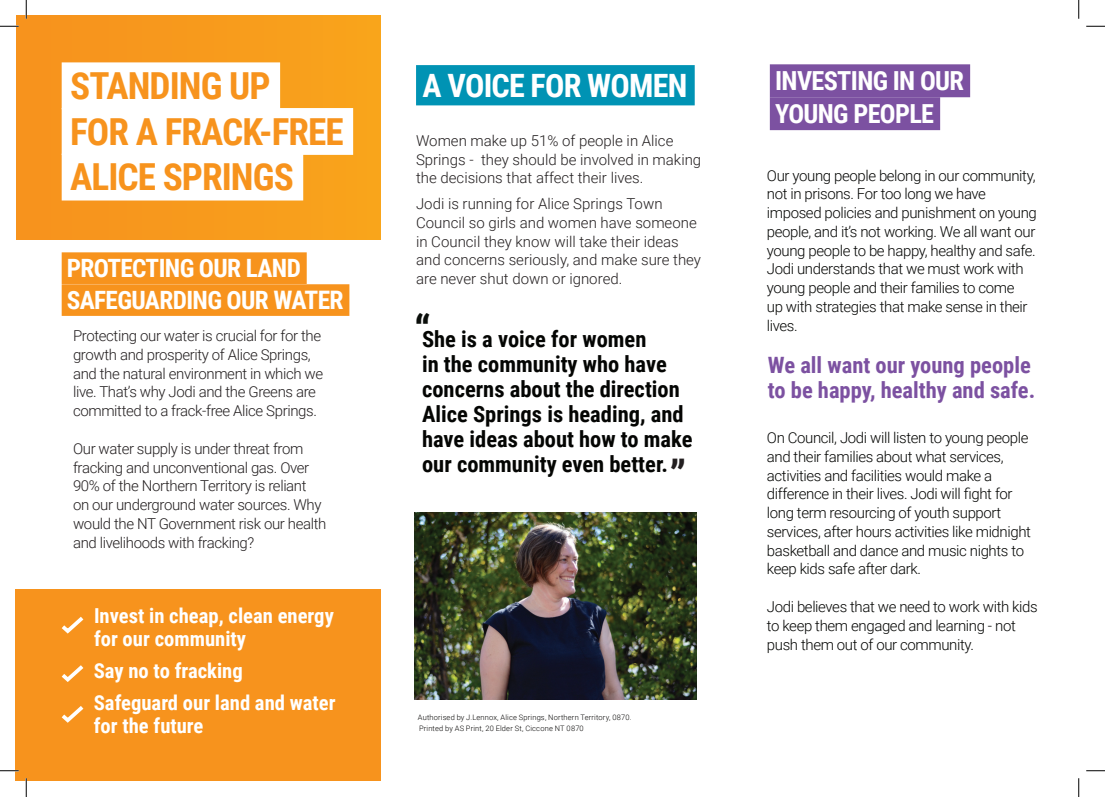
<style>
.page{position:relative;width:1105px;height:797px;background:#fff}
.page>*{position:absolute;margin:0;border:0;box-sizing:border-box;transform-origin:0 0}
.t1{font:700 43.12px "Roboto Condensed";color:#0a0e0a}
.t2{font:700 43.12px "Roboto Condensed";color:#231f20}
.t3{font:700 37.25px/45.6px "Roboto Condensed";letter-spacing:-.025em;color:#f7931d}
.t4{font:700 32.12px "Roboto Condensed";letter-spacing:-.025em;color:#fff}
.t5{font:700 26.25px/32.9px "Roboto Condensed";letter-spacing:-.025em;color:#fff}
.t6{font:700 25.25px/31.9px "Roboto Condensed";letter-spacing:-.025em;color:#fff}
.t7{font:700 22.5px/25px "Roboto Condensed";color:#040503}
.t8{font:700 22.5px/25px "Roboto Condensed";color:#7c51a1}
.t9{font:700 20.62px/23.1px "Roboto Condensed";color:#fff}
.t10{font:300 15px/18.8px "Roboto";letter-spacing:-.025em;color:#040503}
.t11{font:300 15px/18.8px "Roboto";letter-spacing:-.025em;color:#231f20}
.t12{font:300 15px/18.8px "Roboto";color:#231f20}
.t13{font:300 7.5px/11.6px "Roboto";letter-spacing:.025em;color:#070605}
.s1{font-size:25.5px}
</style>
<div class="page">
<div style="left:16px;top:589px;width:365px;height:192px;background:#f7931d"></div>
<div style="left:16px;top:16px;width:365px;height:223px;background:#f89b1c"></div>
<svg style="left:61px;top:616px;width:23px;height:18px"></svg>
<svg style="left:61px;top:665px;width:23px;height:17px"></svg>
<svg style="left:61px;top:706px;width:23px;height:17px"></svg>
<div style="left:62px;top:62px;width:218px;height:47px;background:#fff"></div>
<div style="left:62px;top:108px;width:291px;height:47px;background:#fff"></div>
<div style="left:62px;top:154px;width:241px;height:46px;background:#fff"></div>
<div style="left:416px;top:65px;width:279px;height:40px;background:#0093b4"></div>
<div style="left:770px;top:64px;width:200px;height:33px;background:#7c51a1"></div>
<div style="left:770px;top:97px;width:170px;height:33px;background:#7c51a1"></div>
<div style="left:62px;top:252px;width:245px;height:32px;background:#f7931d"></div>
<div style="left:62px;top:284px;width:287px;height:32px;background:#f7931d"></div>
<img style="left:415px;top:512px;width:281px;height:187px">
<svg style="left:0;top:25px;width:19px;height:2px"></svg>
<svg style="left:1086px;top:25px;width:19px;height:2px"></svg>
<svg style="left:0;top:770px;width:19px;height:1px"></svg>
<svg style="left:1086px;top:770px;width:19px;height:1px"></svg>
<svg style="left:25px;top:0;width:2px;height:19px"></svg>
<svg style="left:25px;top:778px;width:2px;height:19px"></svg>
<svg style="left:1078px;top:0;width:1px;height:19px"></svg>
<svg style="left:1078px;top:778px;width:1px;height:19px"></svg>
<h2 class="t3" style="left:70px;top:62px;width:275px">STANDING UP<br>FOR A FRACK-FREE<br>ALICE SPRINGS</h2>
<h3 class="t4" style="left:423px;top:63px;width:266px">A VOICE FOR WOMEN</h3>
<p class="t12" style="left:416px;top:131px;width:287px">Women make up 51% of people in Alice<br>Springs - they should be involved in making the decisions that affect their lives.</p>
<p class="t12" style="left:416px;top:194px;width:286px">Jodi is running for Alice Springs Town Council so girls and women have someone in Council they know will take their ideas and concerns seriously, and make sure they are never shut down or ignored.</p>
<h3 class="t6" style="left:67px;top:251px;width:278px">PROTECTING OUR LAND<br>SAFEGUARDING OUR <span class="s1">WATER</span></h3>
<p class="t11" style="left:73px;top:326px;width:252px">Protecting our water is crucial for for the growth and prosperity of Alice Springs, and the natural environment in which we live. That’s why Jodi and the Greens are committed to a frack-free Alice Springs.</p>
<p class="t11" style="left:73px;top:438px;width:255px">Our water supply is under threat from fracking and unconventional gas. Over 90% of the Northern Territory is reliant on our underground water sources. Why would the NT Government risk our health and livelihoods with fracking?</p>
<h3 class="t9" style="left:94px;top:603px;width:241px">Invest in cheap, clean energy for our community</h3>
<h3 class="t9" style="left:94px;top:658px;width:150px">Say no to fracking</h3>
<h3 class="t9" style="left:94px;top:690px;width:243px">Safeguard our land and water for the future</h3>
<h1 class="t1" style="left:414px;top:301px;width:18px">“</h1>
<h3 class="t7" style="left:422px;top:326px;width:272px">She is a voice for women<br>in the community who have concerns about the direction<br>Alice Springs is heading, and have ideas about how to make our community even better.</h3>
<h1 class="t2" style="left:669px;top:445px;width:18px">”</h1>
<p class="t13" style="left:418px;top:711px;width:215px">Authorised by J.Lennox, Alice Springs, Northern Territory, 0870.<br>Printed by AS Print, 20 Elder St, Ciccone NT 0870</p>
<h3 class="t5" style="left:775px;top:63px;width:190px">INVESTING IN OUR<br>YOUNG PEOPLE</h3>
<p class="t10" style="left:767px;top:165px;width:272px">Our young people belong in our community, not in prisons. For too long we have imposed policies and punishment on young people, and it’s not working. We all want our young people to be happy, healthy and safe.<br>Jodi understands that we must work with young people and their families to come<br>up with strategies that make sense in their lives.</p>
<h3 class="t8" style="left:768px;top:351px;width:269px">We all want our young people to be happy, healthy and safe.</h3>
<p class="t10" style="left:767px;top:428px;width:266px">On Council, Jodi will listen to young people and their families about what services, activities and facilities would make a difference in their lives. Jodi will fight for long term resourcing of youth support services, after hours activities like midnight basketball and dance and music nights to keep kids safe after dark.</p>
<p class="t10" style="left:767px;top:596px;width:272px">Jodi believes that we need to work with kids to keep them engaged and learning - not push them out of our community.</p>
</div>
